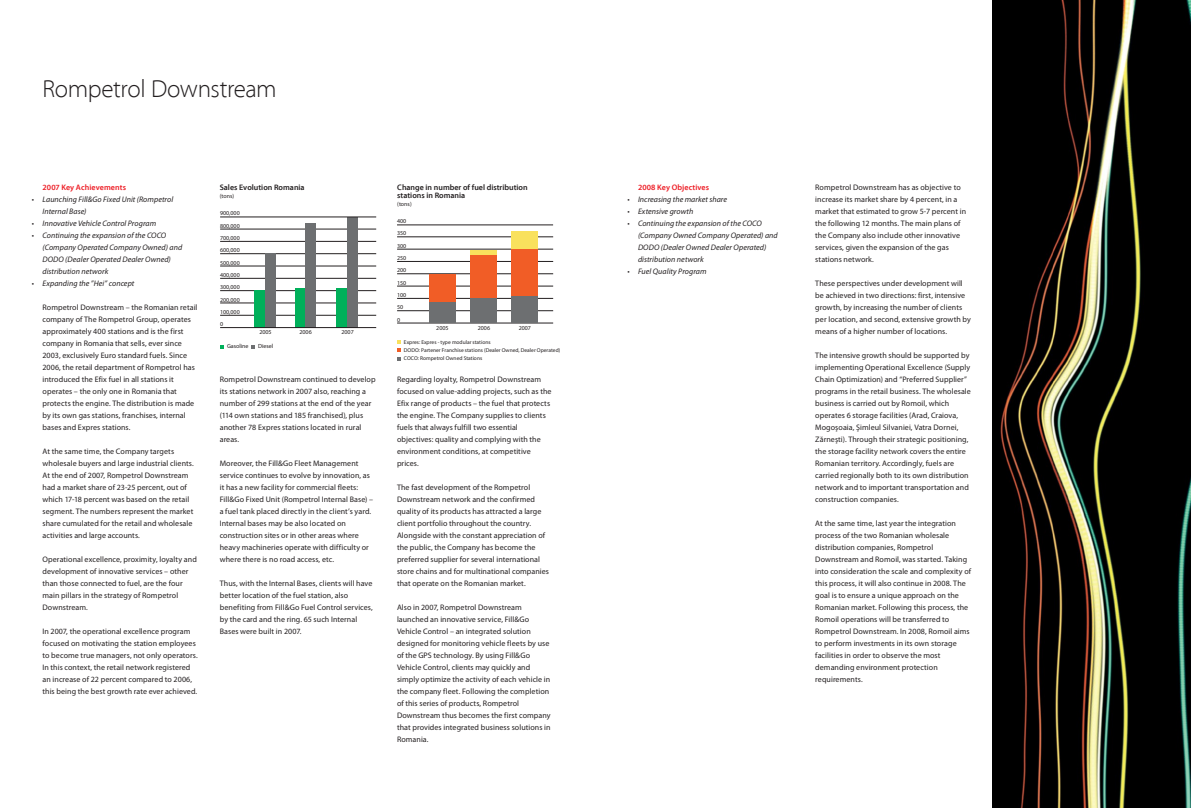
<style>
.page{position:relative;width:1191px;height:808px;background:#fff}
.page>*{position:absolute;margin:0;border:0;box-sizing:border-box;transform-origin:0 0}
.Capitol{font:300 25px "RPT Myriad Pro";letter-spacing:-.015em;color:#231f20}
.t1{font:8px/12px "RPT Myriad Pro";letter-spacing:.01em;color:#231f20}
.Obiective{font:italic 8px/12px "RPT Myriad Pro";letter-spacing:.005em;color:#231f20}
.t2{font:600 8px/8px "RPT Myriad Pro";color:#231f20}
.Titluri{font:600 8px "RPT Myriad Pro";letter-spacing:.01em;color:#ed1c24}
.t3{font:6px/12.3px "RPT Myriad Pro";color:#231f20;text-align:justify}
.t4{font:5.5px/8.2px "RPT Myriad Pro";color:#231f20}
</style>
<div class="page">
<img style="left:992px;top:0;width:199px;height:808px">
<hr style="left:220px;top:266px;width:156px;height:1px;background:#231f20">
<hr style="left:220px;top:241px;width:156px;height:1px;background:#231f20">
<hr style="left:220px;top:253px;width:156px;height:1px;background:#231f20">
<hr style="left:220px;top:229px;width:156px;height:1px;background:#231f20">
<hr style="left:220px;top:278px;width:156px;height:1px;background:#231f20">
<hr style="left:220px;top:290px;width:156px;height:1px;background:#231f20">
<hr style="left:220px;top:315px;width:156px;height:1px;background:#231f20">
<hr style="left:220px;top:303px;width:156px;height:1px;background:#231f20">
<svg style="left:220px;top:345px;width:4px;height:3px"></svg>
<svg style="left:251px;top:345px;width:4px;height:3px"></svg>
<div style="left:255px;top:290px;width:10px;height:38px;background:#00b05a"></div>
<div style="left:265px;top:253px;width:11px;height:75px;background:#6d6f71"></div>
<div style="left:295px;top:288px;width:10px;height:40px;background:#00b05a"></div>
<div style="left:305px;top:223px;width:11px;height:105px;background:#6d6f71"></div>
<div style="left:336px;top:288px;width:11px;height:40px;background:#00b05a"></div>
<div style="left:347px;top:217px;width:11px;height:111px;background:#6d6f71"></div>
<hr style="left:220px;top:217px;width:156px;height:1px;background:#231f20">
<hr style="left:220px;top:327px;width:156px;height:1px;background:#231f20">
<div style="left:470px;top:250px;width:27px;height:10px;background:#f9e15d"></div>
<hr style="left:397px;top:261px;width:156px;height:1px;background:#231f20">
<hr style="left:397px;top:274px;width:156px;height:1px;background:#231f20">
<hr style="left:397px;top:286px;width:156px;height:1px;background:#231f20">
<hr style="left:397px;top:298px;width:156px;height:1px;background:#231f20">
<hr style="left:397px;top:311px;width:156px;height:1px;background:#231f20">
<hr style="left:397px;top:225px;width:156px;height:1px;background:#231f20">
<div style="left:430px;top:275px;width:26px;height:29px;background:#f15d26"></div>
<div style="left:470px;top:255px;width:27px;height:44px;background:#f15d26"></div>
<hr style="left:397px;top:249px;width:156px;height:1px;background:#231f20">
<hr style="left:397px;top:237px;width:156px;height:1px;background:#231f20">
<svg style="left:397px;top:340px;width:4px;height:20px"></svg>
<hr style="left:397px;top:323px;width:156px;height:1px;background:#231f20">
<div style="left:430px;top:302px;width:26px;height:21px;background:#6d6f71"></div>
<div style="left:470px;top:298px;width:27px;height:25px;background:#6d6f71"></div>
<div style="left:511px;top:231px;width:26px;height:19px;background:#f9e15d"></div>
<div style="left:511px;top:249px;width:26px;height:50px;background:#f15d26"></div>
<div style="left:511px;top:297px;width:26px;height:26px;background:#6d6f71"></div>
<p class="Capitol" style="left:43px;top:75px;width:236px">Rompetrol Downstream</p>
<p class="Titluri" style="left:43px;top:183px;width:85px">2007 Key Achievements</p>
<p class="Obiective" style="left:43px;top:193px;width:132px;text-indent:-11px">• Launching Fill&amp;Go Fixed Unit (Rompetrol<br>Internal Base)</p>
<p class="Obiective" style="left:32px;top:217px;width:126px">• Innovative Vehicle Control Program</p>
<p class="Obiective" style="left:43px;top:229px;width:141px;text-indent:-11px">• Continuing the expansion of the COCO (Company Operated Company Owned) and DODO (Dealer Operated Dealer Owned) distribution network</p>
<p class="Obiective" style="left:32px;top:277px;width:104px">• Expanding the ”Hei” concept</p>
<p class="t1" style="left:43px;top:301px;width:156px">Rompetrol Downstream – the Romanian retail company of The Rompetrol Group, operates approximately 400 stations and is the first company in Romania that sells, ever since 2003, exclusively Euro standard fuels. Since 2006, the retail department of Rompetrol has introduced the Efix fuel in all stations it operates – the only one in Romania that protects the engine. The distribution is made by its own gas stations, franchises, internal bases and Expres stations.</p>
<p class="t1" style="left:43px;top:445px;width:153px">At the same time, the Company targets wholesale buyers and large industrial clients.<br>At the end of 2007, Rompetrol Downstream had a market share of 23-25 percent, out of which 17-18 percent was based on the retail segment. The numbers represent the market share cumulated for the retail and wholesale activities and large accounts.</p>
<p class="t1" style="left:43px;top:553px;width:156px">Operational excellence, proximity, loyalty and development of innovative services – other than those connected to fuel, are the four main pillars in the strategy of Rompetrol Downstream.</p>
<p class="t1" style="left:43px;top:625px;width:157px">In 2007, the operational excellence program focused on motivating the station employees to become true managers, not only operators.<br>In this context, the retail network registered an increase of 22 percent compared to 2006, this being the best growth rate ever achieved.</p>
<p class="t2" style="left:220px;top:183px;width:86px">Sales Evolution Romania</p>
<p class="t3" style="left:220px;top:190px;width:16px">(tons)</p>
<p class="t3" style="left:220px;top:207px;width:21px">900,000<br>800,000<br>700,000<br>600,000<br>500,000<br>400,000<br>300,000<br>200,000<br>100,000<br>0</p>
<p class="t3" style="left:259px;top:326px;width:14px">2005</p>
<p class="t3" style="left:299px;top:326px;width:14px">2006</p>
<p class="t3" style="left:341px;top:326px;width:14px">2007</p>
<p class="t3" style="left:227px;top:340px;width:23px">Gasoline</p>
<p class="t3" style="left:258px;top:340px;width:17px">Diesel</p>
<p class="t1" style="left:220px;top:373px;width:157px">Rompetrol Downstream continued to develop its stations network in 2007 also, reaching a number of 299 stations at the end of the year (114 own stations and 185 franchised), plus another 78 Expres stations located in rural areas.</p>
<p class="t1" style="left:220px;top:457px;width:155px">Moreover, the Fill&amp;Go Fleet Management service continues to evolve by innovation, as it has a new facility for commercial fleets:<br>Fill&amp;Go Fixed Unit (Rompetrol Internal Base) – a fuel tank placed directly in the client’s yard.<br>Internal bases may be also located on construction sites or in other areas where heavy machineries operate with difficulty or where there is no road access, etc.</p>
<p class="t1" style="left:220px;top:577px;width:154px">Thus, with the Internal Bases, clients will have better location of the fuel station, also benefiting from Fill&amp;Go Fuel Control services, by the card and the ring. 65 such Internal Bases were built in 2007.</p>
<p class="t2" style="left:397px;top:183px;width:132px">Change in number of fuel distribution stations in Romania</p>
<p class="t3" style="left:397px;top:198px;width:16px">(tons)</p>
<p class="t3" style="left:397px;top:215px;width:11px;text-align:left">400<br>350<br>300<br>250<br>200<br>150<br>100<br>50<br>0</p>
<p class="t3" style="left:436px;top:322px;width:14px">2005</p>
<p class="t3" style="left:478px;top:322px;width:14px">2006</p>
<p class="t3" style="left:519px;top:322px;width:14px">2007</p>
<p class="t4" style="left:404px;top:338px;width:158px">Expres: Expres - type modular stations<br>DODO: Partener Franchise stations (Dealer Owned, Dealer Operated)<br>COCO: Rompetrol Owned Stations</p>
<p class="t1" style="left:397px;top:373px;width:156px">Regarding loyalty, Rompetrol Downstream focused on value-adding projects, such as the Efix range of products – the fuel that protects the engine. The Company supplies to clients fuels that always fulfill two essential objectives: quality and complying with the environment conditions, at competitive prices.</p>
<p class="t1" style="left:397px;top:481px;width:154px">The fast development of the Rompetrol Downstream network and the confirmed quality of its products has attracted a large client portfolio throughout the country.<br>Alongside with the constant appreciation of the public, the Company has become the preferred supplier for several international store chains and for multinational companies that operate on the Romanian market.</p>
<p class="t1" style="left:397px;top:601px;width:155px">Also in 2007, Rompetrol Downstream launched an innovative service, Fill&amp;Go Vehicle Control – an integrated solution designed for monitoring vehicle fleets by use of the GPS technology. By using Fill&amp;Go Vehicle Control, clients may quickly and simply optimize the activity of each vehicle in the company fleet. Following the completion of this series of products, Rompetrol Downstream thus becomes the first company that provides integrated business solutions in Romania.</p>
<p class="Titluri" style="left:638px;top:183px;width:73px">2008 Key Objectives</p>
<p class="Obiective" style="left:627px;top:193px;width:101px">• Increasing the market share</p>
<p class="Obiective" style="left:627px;top:205px;width:67px">• Extensive growth</p>
<p class="Obiective" style="left:638px;top:217px;width:141px;text-indent:-11px">• Continuing the expansion of the COCO (Company Owned Company Operated) and DODO (Dealer Owned Dealer Operated) distribution network</p>
<p class="Obiective" style="left:627px;top:265px;width:81px">• Fuel Quality Program</p>
<p class="t1" style="left:815px;top:181px;width:152px">Rompetrol Downstream has as objective to increase its market share by 4 percent, in a market that estimated to grow 5-7 percent in the following 12 months. The main plans of the Company also include other innovative services, given the expansion of the gas stations network.</p>
<p class="t1" style="left:815px;top:277px;width:157px">These perspectives under development will be achieved in two directions: first, intensive growth, by increasing the number of clients per location, and second, extensive growth by means of a higher number of locations.</p>
<p class="t1" style="left:815px;top:349px;width:157px">The intensive growth should be supported by implementing Operational Excellence (Supply Chain Optimization) and “Preferred Supplier” programs in the retail business. The wholesale business is carried out by Romoil, which operates 6 storage facilities (Arad, Craiova, Mogoşoaia, Şimleul Silvaniei, Vatra Dornei, Zărneşti). Through their strategic positioning, the storage facility network covers the entire Romanian territory. Accordingly, fuels are carried regionally both to its own distribution network and to important transportation and construction companies.</p>
<p class="t1" style="left:815px;top:517px;width:157px">At the same time, last year the integration process of the two Romanian wholesale distribution companies, Rompetrol Downstream and Romoil, was started. Taking into consideration the scale and complexity of this process, it will also continue in 2008. The goal is to ensure a unique approach on the Romanian market. Following this process, the Romoil operations will be transferred to Rompetrol Downstream. In 2008, Romoil aims to perform investments in its own storage facilities in order to observe the most demanding environment protection requirements.</p>
</div>
